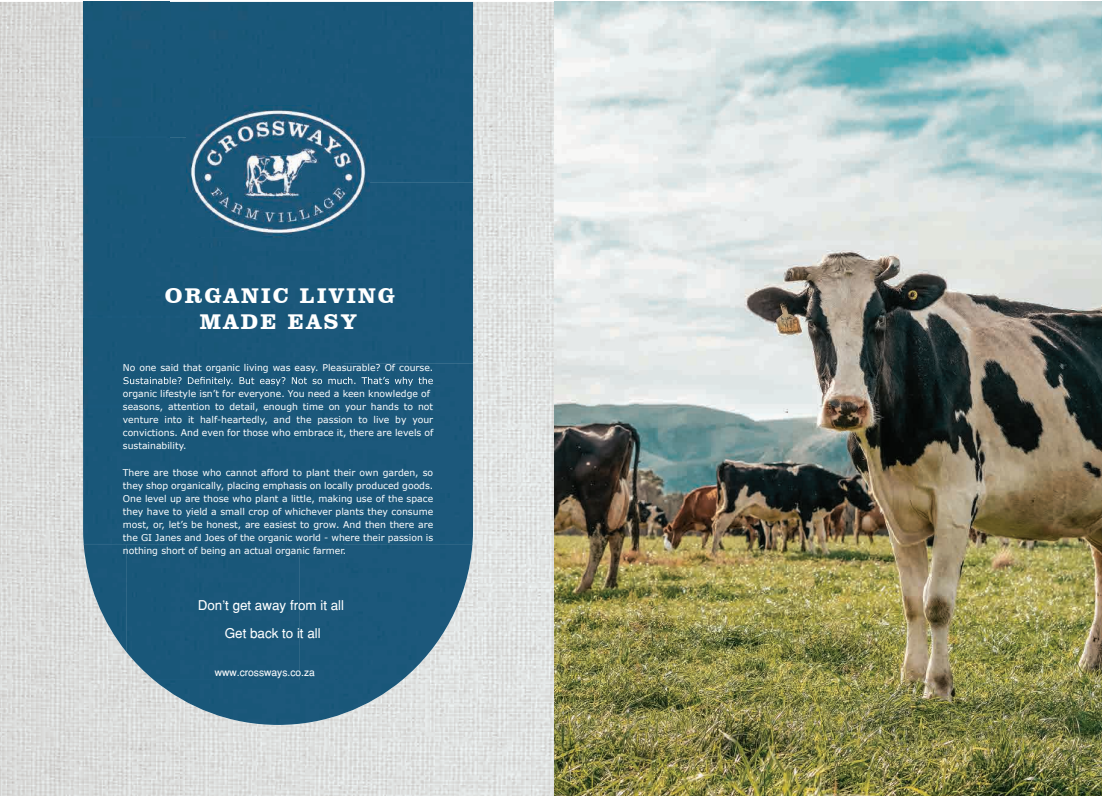
<style>
.page{position:relative;width:1102px;height:797px;background:#fff}
.page>*{position:absolute;margin:0;border:0;box-sizing:border-box;transform-origin:0 0}
.t1{font:700 21.75px/26.1px "Clarendon BT";letter-spacing:.1em;color:#fff;text-align:center}
.t2{font:13.5px/27.6px "Helvetica";color:#fff;text-align:center}
.t3{font:10.25px "Helvetica";color:#fff}
.t4{font:9.38px/13.1px "Verdana";color:#fff}
</style>
<div class="page">
<img style="left:0;top:2px;width:1101px;height:794px">
<div style="left:343px;top:2px;width:130px;height:542px;background:#1c587b"></div>
<img style="left:126px;top:544px;width:346px;height:136px">
<img style="left:154px;top:679px;width:248px;height:46px">
<div style="left:83px;top:2px;width:260px;height:135px;background:#195779"></div>
<div style="left:213px;top:237px;width:130px;height:171px;background:#195779"></div>
<div style="left:83px;top:408px;width:260px;height:136px;background:#195779"></div>
<div style="left:83px;top:137px;width:130px;height:272px;background:#195779"></div>
<img style="left:84px;top:544px;width:42px;height:108px">
<img style="left:187px;top:106px;width:182px;height:131px">
<svg style="left:123px;top:377px;width:310px;height:9px;background:#467793"></svg>
<h1 class="t1" style="left:165px;top:282px;width:231px">ORGANIC LIVING<br>MADE EASY</h1>
<p class="t4" style="left:123px;top:361px;width:312px">No one said that organic living was easy. Pleasurable? Of course.</p>
<p class="t4" style="left:123px;top:387px;width:312px">organic lifestyle isn’t for everyone. You need a keen knowledge of seasons, attention to detail, enough time on your hands to not venture into it half-heartedly, and the passion to live by your convictions. And even for those who embrace it, there are levels of sustainability.</p>
<p class="t4" style="left:123px;top:465px;width:312px;text-align:justify">There are those who cannot afford to plant their own garden, so they shop organically, placing emphasis on locally produced goods.<br>One level up are those who plant a little, making use of the space they have to yield a small crop of whichever plants they consume most, or, let’s be honest, are easiest to grow. And then there are the GI Janes and Joes of the organic world - where their passion is nothing short of being an actual organic farmer.</p>
<h2 class="t2" style="left:198px;top:591px;width:148px">Don’t get away from it all<br>Get back to it all</h2>
<p class="t3" style="left:215px;top:666px;width:102px">www.crossways.co.za</p>
</div>
